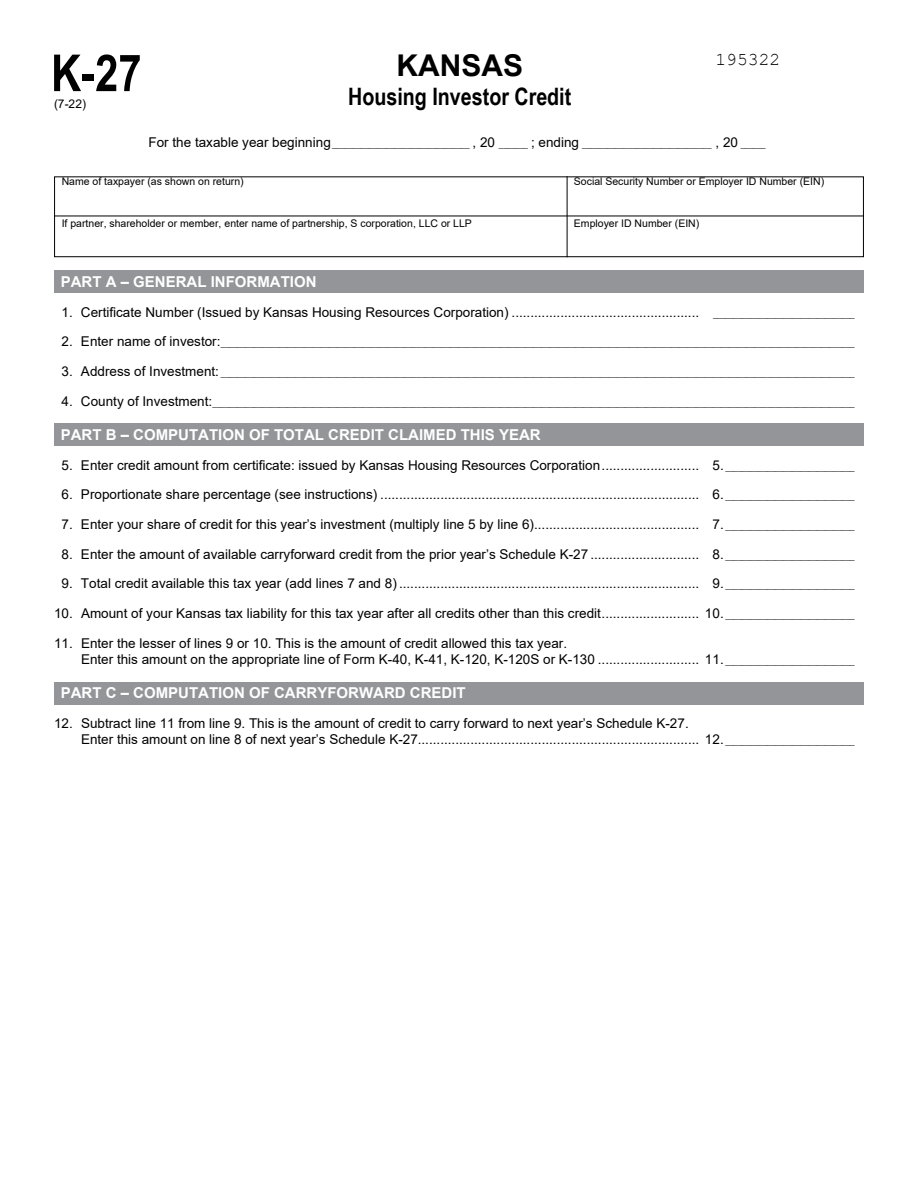
<style>
.page{position:relative;width:918px;height:1188px;background:#fff}
.page>*{position:absolute;margin:0;border:0;box-sizing:border-box;transform-origin:0 0}
.t1{font:700 51px "Arial Narrow";color:#000}
.t2{font:700 30px "Arial";color:#000}
.t3{font:700 24px "Arial Narrow";color:#000}
.t4{font:18px "Courier New";color:#000}
.Paragraph_Shading{font:700 15px "Arial";color:#fff}
.Paragraph_Style_2{font:13.5px "Arial";color:#000}
.t5{font:12px "Arial";color:#000}
.t6{font:10.5px "Arial";color:#000}
.Paragraph_Style_2-2{font:7.5px "Arial";color:#000}
.s1{font-size:13.5px}
.s2{font-size:7.5px}
</style>
<div class="page">
<div style="left:54px;top:271px;width:810px;height:22px;background:#939598"></div>
<div style="left:54px;top:424px;width:810px;height:22px;background:#939598"></div>
<div style="left:54px;top:682px;width:810px;height:23px;background:#939598"></div>
<div style="left:54px;top:176px;width:810px;height:81px;border:1px solid #000"></div>
<hr style="left:54px;top:216px;width:810px;height:1px;background:#000">
<hr style="left:567px;top:176px;width:1px;height:81px;background:#000">
<p class="t2" style="left:396px;top:44px;width:128px">KANSAS</p>
<p class="t1" style="left:51px;top:35px;width:92px">K-27</p>
<p class="t5" style="left:54px;top:95px;width:34px">(7-22)</p>
<p class="t3" style="left:348px;top:78px;width:225px">Housing Investor Credit</p>
<p class="t4" style="left:716px;top:48px;width:66px">195322</p>
<p class="Paragraph_Style_2-2" style="left:148px;top:139px;width:619px"><span class="s1">For the taxable year beginning</span> _________________________________ <span class="s1">, 20</span> _______ <span class="s1">; ending</span> _______________________________ <span class="s1">, 20</span> ______</p>
<p class="t6" style="left:62px;top:174px;width:184px">Name of taxpayer (as shown on return)</p>
<p class="t6" style="left:574px;top:174px;width:252px">Social Security Number or Employer ID Number (EIN)</p>
<p class="t6" style="left:62px;top:216px;width:412px">If partner, shareholder or member, enter name of partnership, S corporation, LLC or LLP</p>
<p class="t6" style="left:574px;top:216px;width:127px">Employer ID Number (EIN)</p>
<p class="Paragraph_Shading" style="left:61px;top:271px;width:257px">PART A – GENERAL INFORMATION</p>
<p class="Paragraph_Style_2" style="left:62px;top:303px;width:795px">1. Certificate Number (Issued by Kansas Housing Resources Corporation) .................................................. <span class="s2">__________________________________</span></p>
<p class="Paragraph_Style_2-2" style="left:62px;top:339px;width:795px"><span class="s1">2. Enter name of investor:</span>________________________________________________________________________________________________________________________________________________________</p>
<p class="Paragraph_Style_2-2" style="left:62px;top:368px;width:795px"><span class="s1">3. Address of Investment:</span> ________________________________________________________________________________________________________________________________________________________</p>
<p class="Paragraph_Style_2-2" style="left:62px;top:398px;width:795px"><span class="s1">4. County of Investment:</span>__________________________________________________________________________________________________________________________________________________________</p>
<p class="Paragraph_Shading" style="left:61px;top:424px;width:482px">PART B – COMPUTATION OF TOTAL CREDIT CLAIMED THIS YEAR</p>
<p class="Paragraph_Style_2" style="left:62px;top:456px;width:795px">5. Enter credit amount from certificate: issued by Kansas Housing Resources Corporation.......................... 5. <span class="s2">_______________________________</span></p>
<p class="Paragraph_Style_2" style="left:62px;top:485px;width:795px">6. Proportionate share percentage (see instructions) ..................................................................................... 6. <span class="s2">_______________________________</span></p>
<p class="Paragraph_Style_2" style="left:62px;top:515px;width:795px">7. Enter your share of credit for this year’s investment (multiply line 5 by line 6)............................................ 7. <span class="s2">_______________________________</span></p>
<p class="Paragraph_Style_2" style="left:62px;top:545px;width:795px">8. Enter the amount of available carryforward credit from the prior year’s Schedule K-27 ............................. 8. <span class="s2">_______________________________</span></p>
<p class="Paragraph_Style_2" style="left:62px;top:574px;width:795px">9. Total credit available this tax year (add lines 7 and 8) ................................................................................ 9. <span class="s2">_______________________________</span></p>
<p class="Paragraph_Style_2" style="left:54px;top:604px;width:802px">10. Amount of your Kansas tax liability for this tax year after all credits other than this credit.......................... 10. <span class="s2">_______________________________</span></p>
<p class="Paragraph_Style_2" style="left:54px;top:634px;width:515px">11. Enter the lesser of lines 9 or 10. This is the amount of credit allowed this tax year.</p>
<p class="Paragraph_Style_2" style="left:81px;top:650px;width:775px">Enter this amount on the appropriate line of Form K-40, K-41, K-120, K-120S or K-130 ........................... 11. <span class="s2">_______________________________</span></p>
<p class="Paragraph_Shading" style="left:61px;top:682px;width:406px">PART C – COMPUTATION OF CARRYFORWARD CREDIT</p>
<p class="Paragraph_Style_2" style="left:54px;top:714px;width:636px">12. Subtract line 11 from line 9. This is the amount of credit to carry forward to next year’s Schedule K-27.</p>
<p class="Paragraph_Style_2" style="left:81px;top:730px;width:775px">Enter this amount on line 8 of next year’s Schedule K-27........................................................................... 12. <span class="s2">_______________________________</span></p>
</div>
